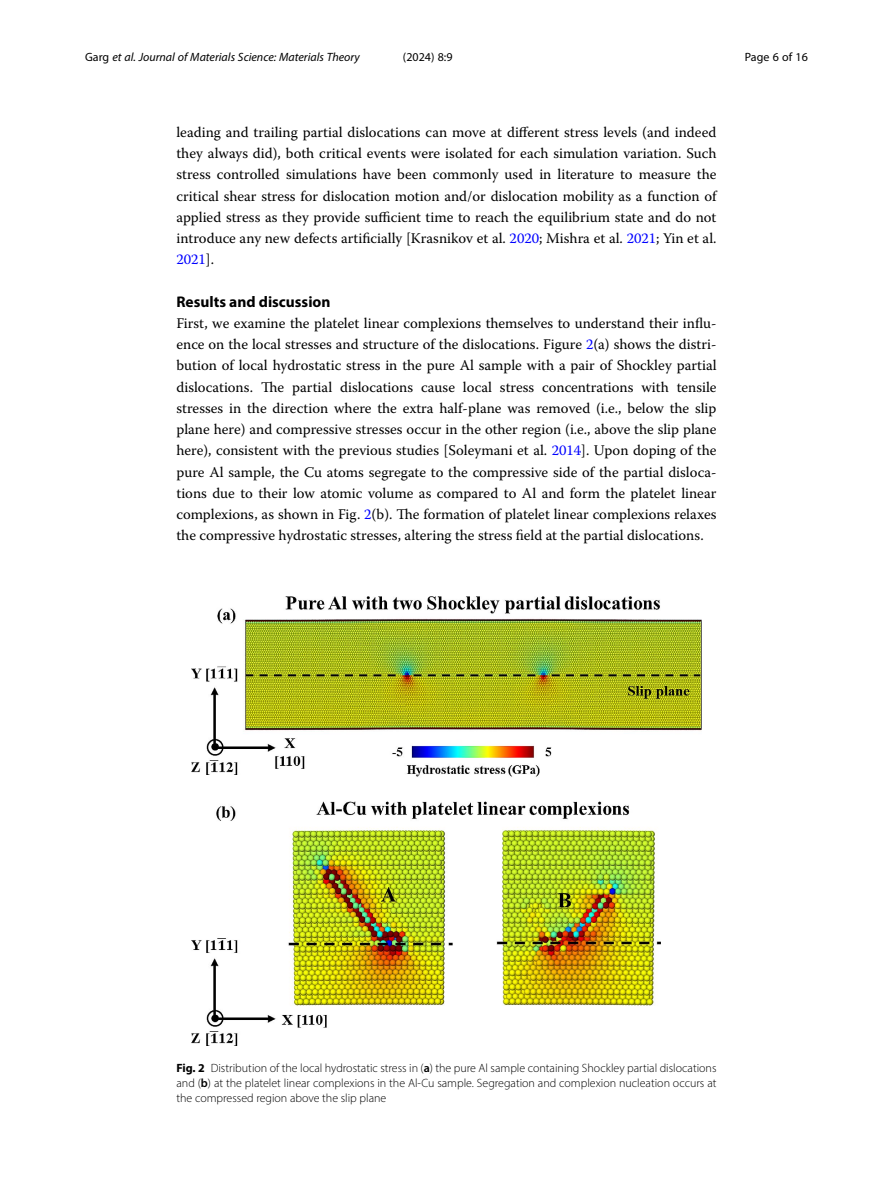
<style>
.page{position:relative;width:893px;height:1191px;background:#fff}
.page>*{position:absolute;margin:0;border:0;box-sizing:border-box;transform-origin:0 0}
.Head_1{font:700 15.45px "Myriad Pro";color:#000}
.Body_Text{font:14.7px/21.3px "Warnock Pro";color:#000;text-align:justify}
.Body_Text_Indent{font:14.7px/21.3px "Warnock Pro";color:#000;text-align:justify}
.Figure_Caption{font:300 12px/15px "Myriad Pro";color:#000;text-align:justify}
.t1{font:italic 12px "Myriad Pro";color:#000}
.t2{font:12px "Myriad Pro";color:#000}
.s1{font-style:normal}
.s2{color:#00f}
.s3{font-weight:700}
.s4{font-weight:600}
</style>
<div class="page">
<img style="left:191px;top:596px;width:511px;height:449px">
<p class="t1" style="left:85px;top:50px;width:276px"><span class="s1">Garg</span> et al. Journal of Materials Science: Materials Theory</p>
<p class="t2" style="left:403px;top:50px;width:51px">(2024) 8:9</p>
<p class="t2" style="left:745px;top:50px;width:65px">Page 6 of 16</p>
<p class="Body_Text_Indent" style="left:176px;top:121px;width:542px">leading and trailing partial dislocations can move at different stress levels (and indeed they always did), both critical events were isolated for each simulation variation. Such stress controlled simulations have been commonly used in literature to measure the critical shear stress for dislocation motion and/or dislocation mobility as a function of applied stress as they provide sufficient time to reach the equilibrium state and do not introduce any new defects artificially [Krasnikov et al. <span class="s2">2020</span>; Mishra et al. <span class="s2">2021</span>; Yin et al.<br><span class="s2">2021</span>].</p>
<p class="Head_1" style="left:176px;top:291px;width:156px">Results and discussion</p>
<p class="Body_Text" style="left:176px;top:312px;width:542px">First, we examine the platelet linear complexions themselves to understand their influ&shy;ence on the local stresses and structure of the dislocations. Figure <span class="s2">2</span>(a) shows the distri&shy;bution of local hydrostatic stress in the pure Al sample with a pair of Shockley partial dislocations. The partial dislocations cause local stress concentrations with tensile stresses in the direction where the extra half-plane was removed (i.e., below the slip plane here) and compressive stresses occur in the other region (i.e., above the slip plane here), consistent with the previous studies [Soleymani et al. <span class="s2">2014</span>]. Upon doping of the pure Al sample, the Cu atoms segregate to the compressive side of the partial disloca&shy;tions due to their low atomic volume as compared to Al and form the platelet linear complexions, as shown in Fig. <span class="s2">2</span>(b). The formation of platelet linear complexions relaxes the compressive hydrostatic stresses, altering the stress field at the partial dislocations.</p>
<p class="Figure_Caption" style="left:176px;top:1060px;width:541px"><span class="s3">Fig. 2</span> Distribution of the local hydrostatic stress in (<span class="s4">a</span>) the pure Al sample containing Shockley partial dislocations and (<span class="s4">b</span>) at the platelet linear complexions in the Al-Cu sample. Segregation and complexion nucleation occurs at the compressed region above the slip plane</p>
</div>
